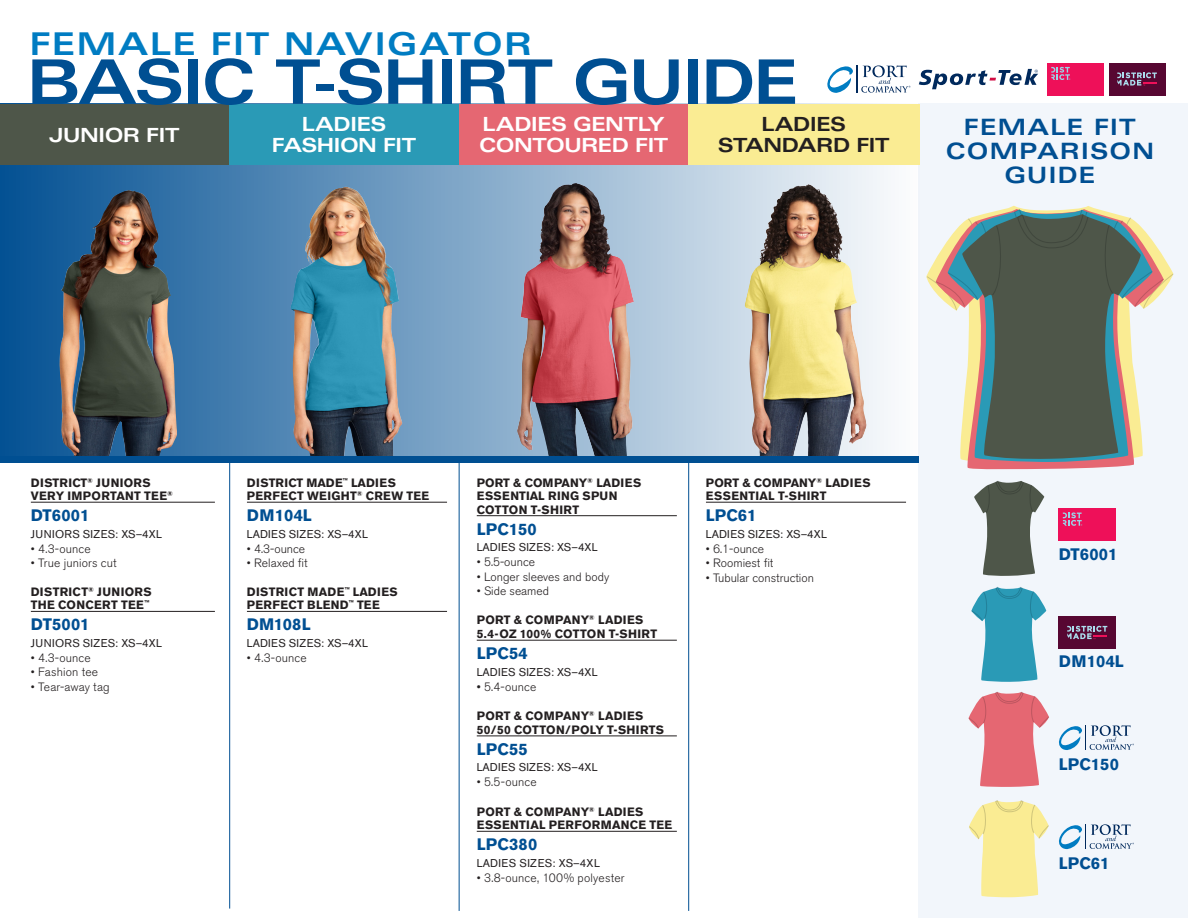
<style>
.page{position:relative;width:1188px;height:918px;background:#fff}
.page>*{position:absolute;margin:0;border:0;box-sizing:border-box;transform-origin:0 0}
.port_co_headline{font:700 expanded 61.5px "Univers";letter-spacing:-.04em;color:#004f92}
.port_co_headline-2{font:700 expanded 31.35px "Univers";letter-spacing:.045em;color:#007cc2}
.port_co_headline-3{font:700 expanded 22.5px/24px "Univers";letter-spacing:.05em;color:#004f92;text-align:center}
.port_co_headline-4{font:700 expanded 19.5px/21px "Univers";letter-spacing:-.03em;color:#fff}
.port_co_headline-5{font:700 expanded 19.5px/21px "Univers";letter-spacing:-.03em;color:#231f20;text-align:center}
.t1{font:700 16.5px "Akzidenz Grotesk BE";color:#004f92}
.t2{font:700 12px/13.5px "Akzidenz Grotesk BE";letter-spacing:.025em;color:#231f20}
.t3{font:300 12px "Akzidenz Grotesk BE";color:#231f20}
.t4{font:11.25px "Akzidenz Grotesk BE";letter-spacing:.02em;color:#231f20}
.s1{font-weight:400}
</style>
<div class="page">
<div style="left:918px;top:104px;width:270px;height:814px;background:#f2f6fb"></div>
<svg style="left:967px;top:462px;width:167px;height:8px"></svg>
<div style="left:0;top:104px;width:920px;height:358px;background:linear-gradient(to right,#045091,#fffbf8)"></div>
<img style="left:517px;top:183px;width:118px;height:273px">
<hr style="left:31px;top:502px;width:184px;height:1px;background:#231f20">
<hr style="left:31px;top:611px;width:184px;height:1px;background:#231f20">
<hr style="left:247px;top:502px;width:200px;height:1px;background:#231f20">
<hr style="left:247px;top:611px;width:200px;height:1px;background:#231f20">
<hr style="left:477px;top:515px;width:200px;height:1px;background:#231f20">
<hr style="left:477px;top:640px;width:200px;height:1px;background:#231f20">
<hr style="left:477px;top:736px;width:200px;height:1px;background:#231f20">
<hr style="left:477px;top:831px;width:200px;height:1px;background:#231f20">
<hr style="left:706px;top:502px;width:200px;height:1px;background:#231f20">
<img style="left:745px;top:183px;width:122px;height:273px">
<img style="left:59px;top:190px;width:119px;height:266px">
<img style="left:289px;top:186px;width:114px;height:270px">
<div style="left:0;top:456px;width:918px;height:6px;background:#004f92"></div>
<hr style="left:688px;top:459px;width:1px;height:452px;background:#004f92">
<hr style="left:459px;top:459px;width:1px;height:452px;background:#004f92">
<hr style="left:229px;top:459px;width:1px;height:450px;background:#004f92">
<svg style="left:960px;top:426px;width:183px;height:36px"></svg>
<svg style="left:962px;top:311px;width:179px;height:148px;background:#6f7969"></svg>
<svg style="left:926px;top:208px;width:248px;height:103px"></svg>
<svg style="left:974px;top:481px;width:70px;height:95px"></svg>
<div style="left:1059px;top:509px;width:57px;height:32px;background:#ee1059"></div>
<svg style="left:1063px;top:512px;width:19px;height:14px"></svg>
<div style="left:1059px;top:616px;width:57px;height:33px;background:#570732"></div>
<svg style="left:1067px;top:626px;width:40px;height:13px"></svg>
<svg style="left:1059px;top:725px;width:75px;height:25px"></svg>
<svg style="left:1059px;top:824px;width:75px;height:26px"></svg>
<svg style="left:971px;top:587px;width:75px;height:95px"></svg>
<svg style="left:968px;top:692px;width:81px;height:95px"></svg>
<svg style="left:969px;top:800px;width:80px;height:97px"></svg>
<svg style="left:919px;top:69px;width:119px;height:20px"></svg>
<svg style="left:827px;top:65px;width:83px;height:28px"></svg>
<div style="left:1047px;top:63px;width:57px;height:32px;background:#ee1059"></div>
<svg style="left:1051px;top:67px;width:19px;height:13px"></svg>
<div style="left:1109px;top:63px;width:56px;height:32px;background:#570732"></div>
<svg style="left:1117px;top:72px;width:40px;height:14px"></svg>
<div style="left:0;top:104px;width:229px;height:60px;background:#4e5649"></div>
<div style="left:459px;top:104px;width:229px;height:60px;background:#e56772"></div>
<div style="left:229px;top:104px;width:230px;height:60px;background:#2a9ab6"></div>
<div style="left:688px;top:104px;width:232px;height:60px;background:#faec93"></div>
<p class="port_co_headline-2" style="left:30px;top:26px;width:504px">FEMALE FIT NAVIGATOR</p>
<p class="port_co_headline" style="left:26px;top:47px;width:774px">BASIC T-SHIRT GUIDE</p>
<p class="port_co_headline-4" style="left:49px;top:125px;width:132px">JUNIOR FIT</p>
<p class="port_co_headline-4" style="left:272px;top:113px;width:146px;text-align:center">LADIES<br>FASHION FIT</p>
<p class="port_co_headline-5" style="left:718px;top:113px;width:173px">LADIES<br>STANDARD FIT</p>
<p class="port_co_headline-4" style="left:479px;top:114px;width:191px">LADIES GENTLY<br>CONTOURED FIT</p>
<p class="port_co_headline-3" style="left:946px;top:115px;width:210px">FEMALE FIT<br>COMPARISON<br>GUIDE</p>
<p class="t2" style="left:31px;top:476px;width:144px">DISTRICT<sup>®</sup> JUNIORS<br>VERY IMPORTANT TEE<sup>®</sup></p>
<p class="t1" style="left:31px;top:506px;width:60px">DT6001</p>
<p class="t4" style="left:31px;top:527px;width:133px">JUNIORS SIZES: XS–4XL</p>
<p class="t3" style="left:31px;top:542px;width:61px">• 4.3-ounce</p>
<p class="t3" style="left:31px;top:556px;width:87px">• True juniors cut</p>
<p class="t2" style="left:31px;top:585px;width:122px">DISTRICT<sup>®</sup> JUNIORS<br>THE CONCERT TEE<sup>™</sup></p>
<p class="t1" style="left:31px;top:615px;width:60px">DT5001</p>
<p class="t4" style="left:31px;top:636px;width:133px">JUNIORS SIZES: XS–4XL</p>
<p class="t3" style="left:31px;top:651px;width:61px">• 4.3-ounce</p>
<p class="t3" style="left:31px;top:665px;width:69px">• Fashion tee</p>
<p class="t3" style="left:31px;top:680px;width:80px">• Tear-away tag</p>
<p class="t2" style="left:247px;top:476px;width:184px">DISTRICT MADE<sup>™</sup> LADIES<br>PERFECT WEIGHT<sup>®</sup> CREW TEE</p>
<p class="t1" style="left:247px;top:506px;width:66px">DM104L</p>
<p class="t4" style="left:247px;top:527px;width:122px">LADIES SIZES: XS–4XL</p>
<p class="t3" style="left:247px;top:542px;width:60px">• 4.3-ounce</p>
<p class="t3" style="left:247px;top:556px;width:62px">• Relaxed fit</p>
<p class="t2" style="left:247px;top:585px;width:152px">DISTRICT MADE<sup>™</sup> LADIES<br>PERFECT BLEND<sup>™</sup> TEE</p>
<p class="t1" style="left:247px;top:615px;width:65px">DM108L</p>
<p class="t4" style="left:247px;top:636px;width:122px">LADIES SIZES: XS–4XL</p>
<p class="t3" style="left:247px;top:651px;width:61px">• 4.3-ounce</p>
<p class="t2" style="left:477px;top:476px;width:166px">PORT &amp; COMPANY<sup>®</sup> LADIES<br>ESSENTIAL RING SPUN<br>COTTON T-SHIRT</p>
<p class="t1" style="left:477px;top:519px;width:62px">LPC150</p>
<p class="t4" style="left:477px;top:541px;width:122px">LADIES SIZES: XS–4XL</p>
<p class="t3" style="left:477px;top:555px;width:60px">• 5.5-ounce</p>
<p class="t3" style="left:477px;top:570px;width:134px">• Longer sleeves and body</p>
<p class="t3" style="left:477px;top:584px;width:74px">• Side seamed</p>
<p class="t2" style="left:477px;top:613px;width:182px;line-height:14.4px">PORT &amp; COMPANY<sup>®</sup> LADIES<br>5.4-OZ 100% COTTON T-SHIRT</p>
<p class="t1" style="left:477px;top:644px;width:53px">LPC54</p>
<p class="t4" style="left:477px;top:665px;width:122px">LADIES SIZES: XS–4XL</p>
<p class="t3" style="left:477px;top:680px;width:61px"><span class="s1">•</span> 5.4-ounce</p>
<p class="t2" style="left:477px;top:708px;width:189px;line-height:14.4px">PORT &amp; COMPANY<sup>®</sup> LADIES<br>50/50 COTTON/POLY T-SHIRTS</p>
<p class="t1" style="left:477px;top:740px;width:53px">LPC55</p>
<p class="t4" style="left:477px;top:761px;width:122px">LADIES SIZES: XS–4XL</p>
<p class="t3" style="left:477px;top:776px;width:62px">• 5.5-ounce</p>
<p class="t2" style="left:477px;top:805px;width:197px">PORT &amp; COMPANY<sup>®</sup> LADIES<br>ESSENTIAL PERFORMANCE TEE</p>
<p class="t1" style="left:477px;top:835px;width:62px">LPC380</p>
<p class="t4" style="left:477px;top:856px;width:125px">LADIES SIZES: XS–4XL</p>
<p class="t3" style="left:477px;top:871px;width:149px">• 3.8-ounce, 100% polyester</p>
<p class="t2" style="left:706px;top:476px;width:166px">PORT &amp; COMPANY<sup>®</sup> LADIES<br>ESSENTIAL T-SHIRT</p>
<p class="t1" style="left:706px;top:506px;width:52px">LPC61</p>
<p class="t4" style="left:706px;top:527px;width:122px">LADIES SIZES: XS–4XL</p>
<p class="t3" style="left:706px;top:542px;width:60px">• 6.1-ounce</p>
<p class="t3" style="left:706px;top:556px;width:69px">• Roomiest fit</p>
<p class="t3" style="left:706px;top:571px;width:110px">• Tubular construction</p>
<p class="t1" style="left:1059px;top:544px;width:60px">DT6001</p>
<p class="t1" style="left:1059px;top:651px;width:66px">DM104L</p>
<p class="t1" style="left:1059px;top:755px;width:62px">LPC150</p>
<p class="t1" style="left:1059px;top:854px;width:52px">LPC61</p>
</div>
